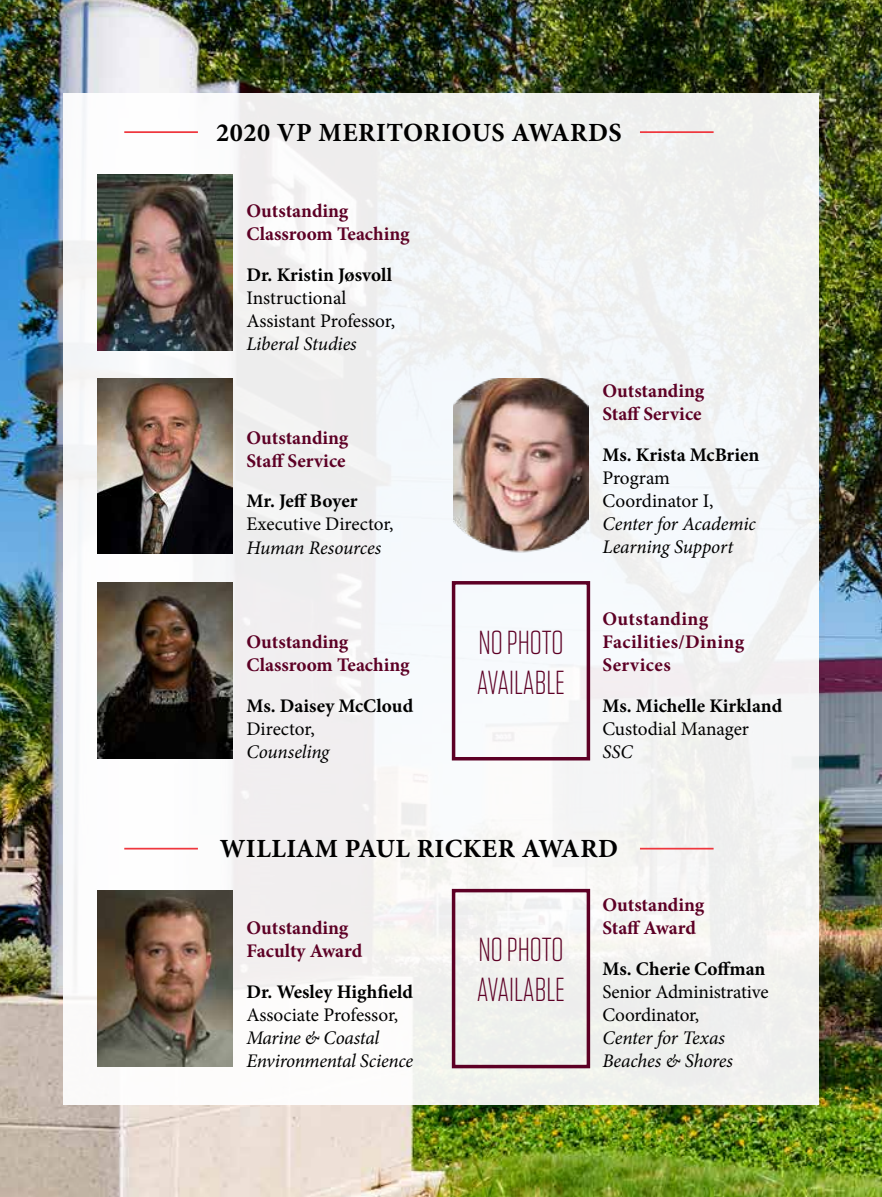
<style>
.page{position:relative;width:882px;height:1197px;background:#fff}
.page>*{position:absolute;margin:0;border:0;box-sizing:border-box;transform-origin:0 0}
.t1{font:300 33.25px/39.9px "Tungsten";color:#5d0025}
.t2{font:700 26.25px "Minion Pro";letter-spacing:.02em;color:#000}
.t3{font:700 19.25px/23.1px "Minion Pro";color:#5d0025}
.t4{font:19.25px/23.1px "Minion Pro";letter-spacing:-.005em;color:#000}
.t5{font:italic 19.25px/23.1px "Minion Pro";letter-spacing:-.01em;color:#000}
.t6{font:700 19.25px "Minion Pro";color:#000}
.t7{font:700 19.25px/23.1px "Minion Pro";letter-spacing:.02em;color:#5d0025}
</style>
<div class="page">
<img style="left:0;top:0;width:882px;height:1197px">
<div style="left:63px;top:93px;width:756px;height:1011px;background:#f3f4f2"></div>
<hr style="left:124px;top:131px;width:74px;height:2px;background:#ef373e">
<hr style="left:640px;top:131px;width:74px;height:2px;background:#ef373e">
<img style="left:98px;top:174px;width:134px;height:176px">
<img style="left:98px;top:378px;width:134px;height:176px">
<img style="left:454px;top:378px;width:134px;height:176px">
<hr style="left:124px;top:848px;width:74px;height:2px;background:#ef373e">
<hr style="left:640px;top:848px;width:74px;height:2px;background:#ef373e">
<img style="left:98px;top:891px;width:134px;height:176px">
<div style="left:452px;top:889px;width:138px;height:179px;border:4px solid #5d0025"></div>
<img style="left:98px;top:583px;width:134px;height:176px">
<div style="left:452px;top:581px;width:138px;height:179px;border:4px solid #5d0025"></div>
<h2 class="t2" style="left:216px;top:114px;width:407px">2020 VP MERITORIOUS AWARDS</h2>
<p class="t3" style="left:246px;top:199px;width:165px">Outstanding<br>Classroom Teaching</p>
<p class="t6" style="left:246px;top:261px;width:147px">Dr. Kristin Jøsvoll</p>
<p class="t4" style="left:246px;top:286px;width:150px">Instructional<br>Assistant Professor,</p>
<p class="t5" style="left:246px;top:332px;width:112px">Liberal Studies</p>
<p class="t3" style="left:246px;top:426px;width:103px">Outstanding<br>Staff Service</p>
<p class="t6" style="left:246px;top:488px;width:112px">Mr. Jeff Boyer</p>
<p class="t4" style="left:246px;top:513px;width:149px">Executive Director,</p>
<p class="t5" style="left:246px;top:536px;width:136px">Human Resources</p>
<p class="t3" style="left:246px;top:630px;width:165px">Outstanding<br>Classroom Teaching</p>
<p class="t6" style="left:246px;top:692px;width:168px">Ms. Daisey McCloud</p>
<p class="t4" style="left:246px;top:717px;width:70px">Director,</p>
<p class="t5" style="left:246px;top:740px;width:84px">Counseling</p>
<h1 class="t1" style="left:477px;top:623px;width:90px">NO PHOTO<br>AVAILABLE</h1>
<p class="t3" style="left:602px;top:379px;width:103px">Outstanding<br>Staff Service</p>
<p class="t6" style="left:602px;top:441px;width:159px">Ms. Krista McBrien</p>
<p class="t4" style="left:602px;top:466px;width:113px">Program<br>Coordinator I,</p>
<p class="t5" style="left:602px;top:513px;width:155px">Center for Academic<br>Learning Support</p>
<p class="t7" style="left:602px;top:607px;width:143px">Outstanding<br>Facilities/Dining<br>Services</p>
<p class="t6" style="left:602px;top:692px;width:181px">Ms. Michelle Kirkland</p>
<p class="t4" style="left:602px;top:717px;width:148px">Custodial Manager</p>
<p class="t5" style="left:602px;top:740px;width:32px">SSC</p>
<h2 class="t2" style="left:220px;top:830px;width:400px">WILLIAM PAUL RICKER AWARD</h2>
<p class="t3" style="left:246px;top:916px;width:117px">Outstanding<br>Faculty Award</p>
<p class="t6" style="left:246px;top:978px;width:168px">Dr. Wesley Highfield</p>
<p class="t4" style="left:246px;top:1003px;width:153px">Associate Professor,</p>
<p class="t5" style="left:246px;top:1026px;width:168px">Marine &amp; Coastal<br>Environmental Science</p>
<h1 class="t1" style="left:477px;top:930px;width:90px">NO PHOTO<br>AVAILABLE</h1>
<p class="t3" style="left:602px;top:893px;width:103px">Outstanding<br>Staff Award</p>
<p class="t6" style="left:602px;top:955px;width:165px">Ms. Cherie Coffman</p>
<p class="t4" style="left:602px;top:981px;width:168px">Senior Administrative<br>Coordinator,</p>
<p class="t5" style="left:602px;top:1027px;width:132px">Center for Texas<br>Beaches &amp; Shores</p>
</div>
